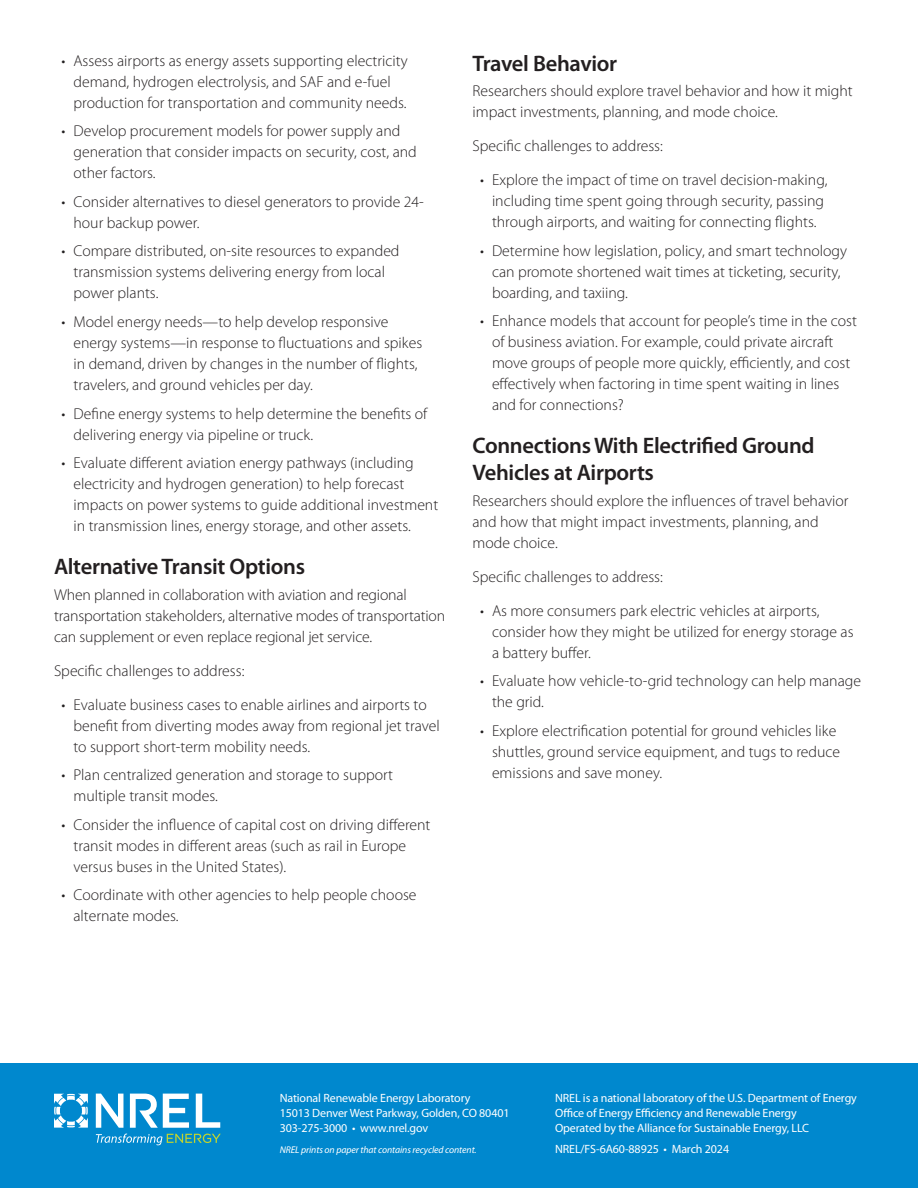
<style>
.page{position:relative;width:918px;height:1188px;background:#fff}
.page>*{position:absolute;margin:0;border:0;box-sizing:border-box;transform-origin:0 0}
.Heading_2{font:600 22.5px/27px "Myriad Pro";letter-spacing:-.015em;color:#231f20}
.Body_10_5pt{font:300 15.75px/21px "Myriad Pro";color:#231f20}
.Boilerplate{font:12px/15px "Myriad Pro";letter-spacing:-.01em;color:#fff}
.Recycled_Content{font:italic 9.75px "Myriad Pro";letter-spacing:-.01em;color:#fff}
</style>
<div class="page">
<div style="left:0;top:1063px;width:918px;height:125px;background:#0088ce"></div>
<svg style="left:54px;top:1094px;width:34px;height:34px"></svg>
<svg style="left:96px;top:1094px;width:27px;height:34px"></svg>
<svg style="left:130px;top:1094px;width:59px;height:34px"></svg>
<svg style="left:196px;top:1094px;width:24px;height:34px"></svg>
<svg style="left:96px;top:1134px;width:125px;height:11px"></svg>
<p class="Body_10_5pt" style="left:74px;top:50px;width:336px;text-indent:-12px">• Assess airports as energy assets supporting electricity demand, hydrogen electrolysis, and SAF and e-fuel production for transportation and community needs.</p>
<p class="Body_10_5pt" style="left:74px;top:120px;width:345px;text-indent:-12px">• Develop procurement models for power supply and generation that consider impacts on security, cost, and other factors.</p>
<p class="Body_10_5pt" style="left:74px;top:191px;width:352px;text-indent:-12px">• Consider alternatives to diesel generators to provide 24- hour backup power.</p>
<p class="Body_10_5pt" style="left:74px;top:241px;width:328px;text-indent:-12px">• Compare distributed, on-site resources to expanded transmission systems delivering energy from local power plants.</p>
<p class="Body_10_5pt" style="left:74px;top:311px;width:350px;text-indent:-12px">• Model energy needs—to help develop responsive energy systems—in response to fluctuations and spikes in demand, driven by changes in the number of flights, travelers, and ground vehicles per day.</p>
<p class="Body_10_5pt" style="left:74px;top:403px;width:355px;text-indent:-12px">• Define energy systems to help determine the benefits of delivering energy via pipeline or truck.</p>
<p class="Body_10_5pt" style="left:74px;top:452px;width:366px;text-indent:-12px">• Evaluate different aviation energy pathways (including electricity and hydrogen generation) to help forecast impacts on power systems to guide additional investment in transmission lines, energy storage, and other assets.</p>
<p class="Heading_2" style="left:54px;top:553px;width:253px">Alternative Transit Options</p>
<p class="Body_10_5pt" style="left:54px;top:584px;width:393px">When planned in collaboration with aviation and regional transportation stakeholders, alternative modes of transportation can supplement or even replace regional jet service.</p>
<p class="Body_10_5pt" style="left:54px;top:660px;width:192px">Specific challenges to address:</p>
<p class="Body_10_5pt" style="left:74px;top:694px;width:368px;text-indent:-12px">• Evaluate business cases to enable airlines and airports to benefit from diverting modes away from regional jet travel to support short-term mobility needs.</p>
<p class="Body_10_5pt" style="left:74px;top:764px;width:321px;text-indent:-12px">• Plan centralized generation and storage to support multiple transit modes.</p>
<p class="Body_10_5pt" style="left:74px;top:814px;width:358px;text-indent:-12px">• Consider the influence of capital cost on driving different transit modes in different areas (such as rail in Europe versus buses in the United States).</p>
<p class="Body_10_5pt" style="left:74px;top:884px;width:345px;text-indent:-12px">• Coordinate with other agencies to help people choose alternate modes.</p>
<p class="Heading_2" style="left:472px;top:49px;width:146px">Travel Behavior</p>
<p class="Body_10_5pt" style="left:472px;top:80px;width:382px">Researchers should explore travel behavior and how it might impact investments, planning, and mode choice.</p>
<p class="Body_10_5pt" style="left:472px;top:135px;width:192px">Specific challenges to address:</p>
<p class="Body_10_5pt" style="left:480px;top:169px;width:349px;text-align:center">• Explore the impact of time on travel decision-making, including time spent going through security, passing through airports, and waiting for connecting flights.</p>
<p class="Body_10_5pt" style="left:492px;top:240px;width:357px;text-indent:-12px">• Determine how legislation, policy, and smart technology can promote shortened wait times at ticketing, security, boarding, and taxiing.</p>
<p class="Body_10_5pt" style="left:492px;top:310px;width:366px;text-indent:-12px">• Enhance models that account for people’s time in the cost of business aviation. For example, could private aircraft move groups of people more quickly, efficiently, and cost effectively when factoring in time spent waiting in lines and for connections?</p>
<p class="Heading_2" style="left:472px;top:432px;width:344px">Connections With Electrified Ground<br>Vehicles at Airports</p>
<p class="Body_10_5pt" style="left:472px;top:490px;width:378px">Researchers should explore the influences of travel behavior and how that might impact investments, planning, and mode choice.</p>
<p class="Body_10_5pt" style="left:472px;top:566px;width:192px">Specific challenges to address:</p>
<p class="Body_10_5pt" style="left:492px;top:600px;width:363px;text-indent:-12px">• As more consumers park electric vehicles at airports, consider how they might be utilized for energy storage as a battery buffer.</p>
<p class="Body_10_5pt" style="left:492px;top:670px;width:371px;text-indent:-12px">• Evaluate how vehicle-to-grid technology can help manage the grid.</p>
<p class="Body_10_5pt" style="left:492px;top:720px;width:350px;text-indent:-12px">• Explore electrification potential for ground vehicles like shuttles, ground service equipment, and tugs to reduce emissions and save money.</p>
<p class="Boilerplate" style="left:280px;top:1090px;width:231px">National Renewable Energy Laboratory<br>15013 Denver West Parkway, Golden, CO 80401<br>303-275-3000 • www.nrel.gov</p>
<p class="Recycled_Content" style="left:280px;top:1143px;width:198px">NREL prints on paper that contains recycled content.</p>
<p class="Boilerplate" style="left:555px;top:1090px;width:303px">NREL is a national laboratory of the U.S. Department of Energy<br>Office of Energy Efficiency and Renewable Energy<br>Operated by the Alliance for Sustainable Energy, LLC</p>
<p class="Boilerplate" style="left:555px;top:1141px;width:176px">NREL/FS-6A60-88925 • March 2024</p>
</div>
